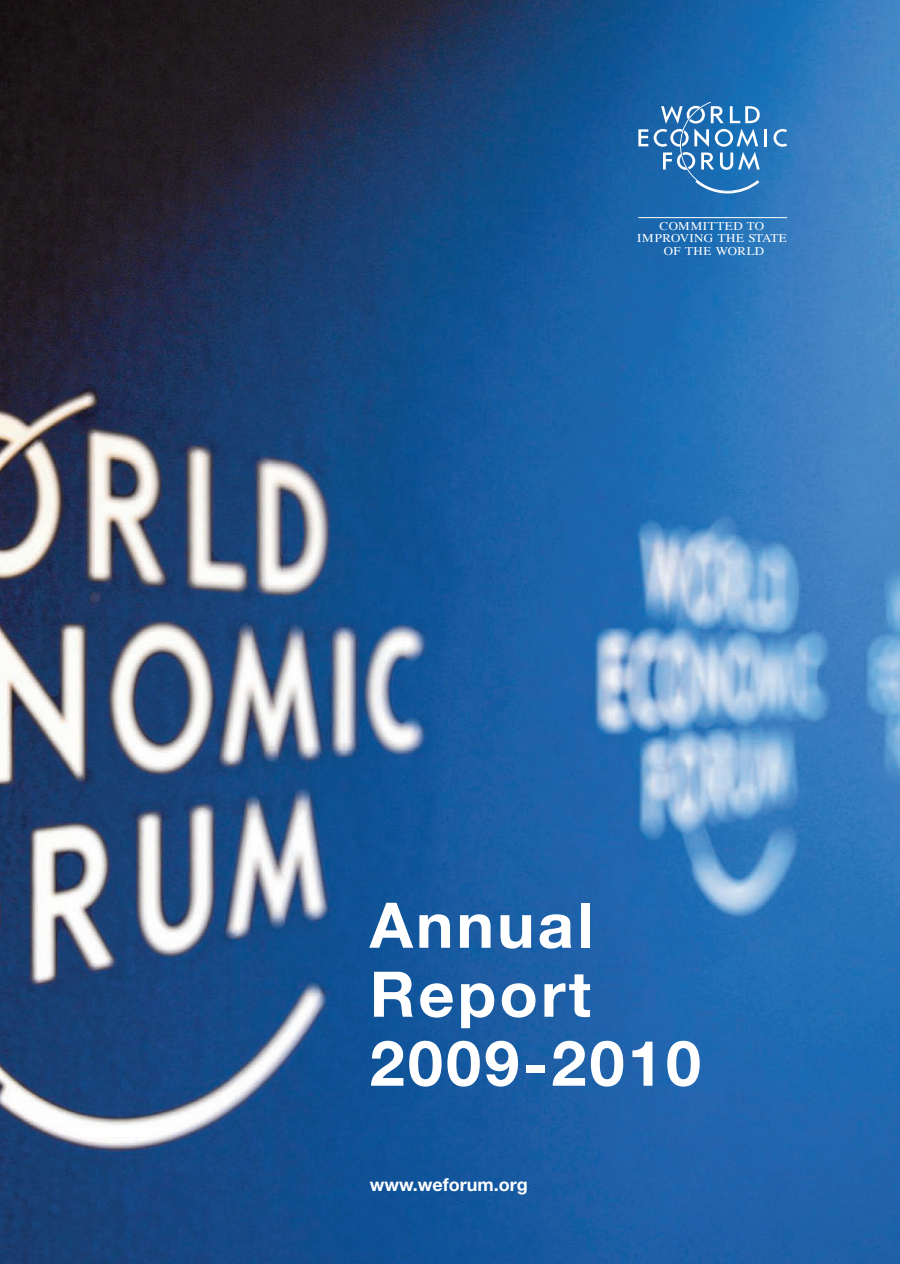
<style>
.page{position:relative;width:900px;height:1264px;background:#fff}
.page>*{position:absolute;margin:0;border:0;box-sizing:border-box;transform-origin:0 0}
.t1{font:700 63px/69px "Helvetica Neue";letter-spacing:.05em;color:#fff}
.t2{font:700 18px "Helvetica Neue";color:#fff}
.t3{font:11.85px/12.5px "Times";letter-spacing:.035em;color:#fff;text-align:center;scale:1.1 1}
</style>
<div class="page">
<img style="left:0;top:0;width:899px;height:1264px">
<hr style="left:638px;top:217px;width:149px;height:1px;background:#fff">
<svg style="left:773px;top:129px;width:14px;height:18px"></svg>
<svg style="left:638px;top:102px;width:128px;height:91px;background:#4384be"></svg>
<p class="t3" style="left:637px;top:221px;width:137px">COMMITTED TO<br>IMPROVING THE STATE<br>OF THE WORLD</p>
<h1 class="t1" style="left:369px;top:897px;width:333px">Annual<br>Report<br>2009-2010</h1>
<h2 class="t2" style="left:369px;top:1178px;width:159px">www.weforum.org</h2>
</div>
